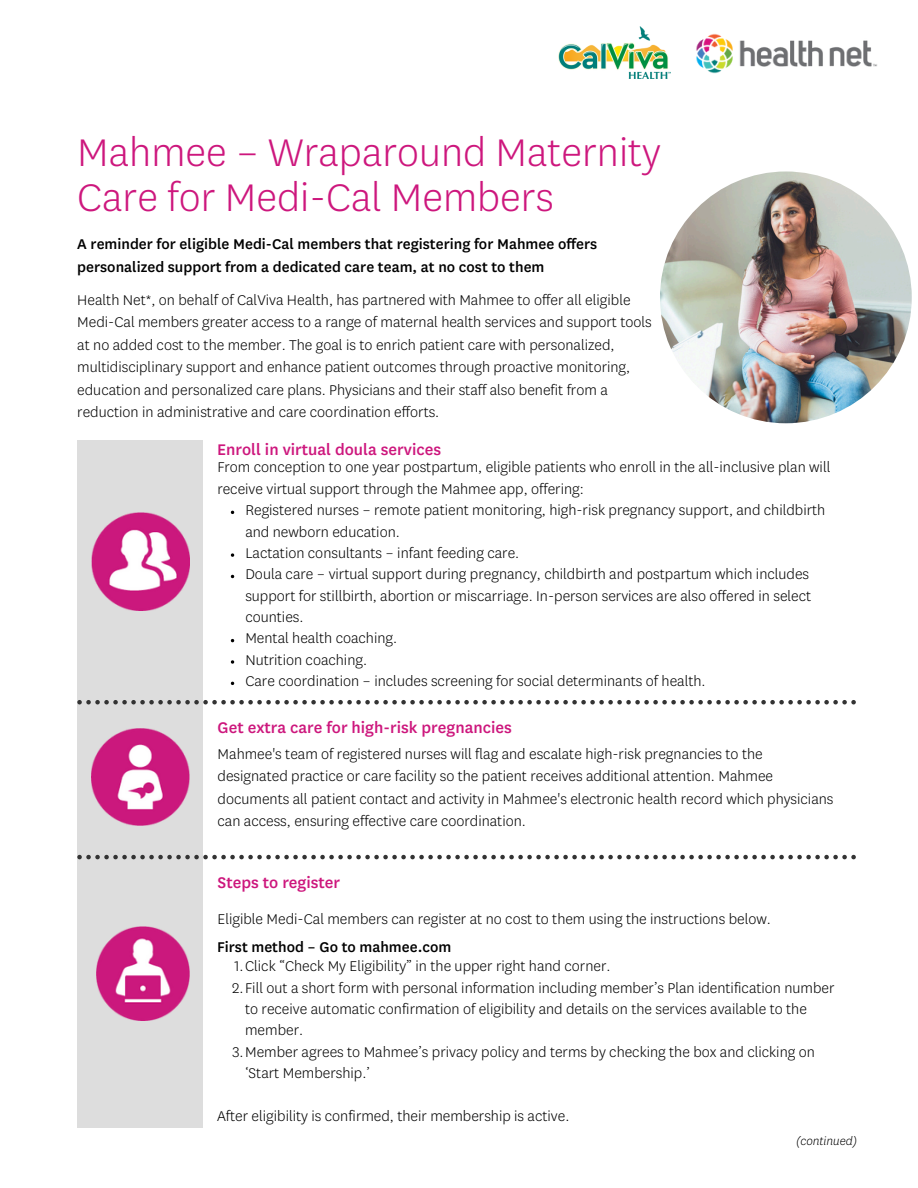
<style>
.page{position:relative;width:918px;height:1188px;background:#fff}
.page>*{position:absolute;margin:0;border:0;box-sizing:border-box;transform-origin:0 0}
.t1{font:300 45px/45px "Centene Sans";color:#cd177d}
.t2{font:500 18px "Centene Sans";color:#cd177d}
.t3{font:300 16.5px/22.5px "Centene Sans";color:#000}
.t4{font:500 16.5px/22.5px "Centene Sans";color:#000}
.t5{font:italic 300 13.5px "Centene Sans";color:#000}
</style>
<div class="page">
<img style="left:559px;top:26px;width:111px;height:52px">
<img style="left:696px;top:34px;width:181px;height:40px">
<img style="left:660px;top:171px;width:252px;height:252px;border-radius:50%">
<div style="left:77px;top:440px;width:126px;height:688px;background:#ddd"></div>
<svg style="left:77px;top:855px;width:779px;height:4px"></svg>
<img style="left:92px;top:728px;width:98px;height:98px">
<img style="left:91px;top:513px;width:98px;height:98px">
<svg style="left:231px;top:553px;width:3px;height:4px"></svg>
<svg style="left:231px;top:660px;width:3px;height:4px"></svg>
<svg style="left:77px;top:700px;width:779px;height:4px"></svg>
<img style="left:96px;top:927px;width:93px;height:93px">
<h1 class="t1" style="left:77px;top:131px;width:585px">Mahmee – Wraparound Maternity<br>Care for Medi-Cal Members</h1>
<p class="t4" style="left:77px;top:234px;width:521px">A reminder for eligible Medi-Cal members that registering for Mahmee offers personalized support from a dedicated care team, at no cost to them</p>
<p class="t3" style="left:77px;top:289px;width:576px">Health Net*, on behalf of CalViva Health, has partnered with Mahmee to offer all eligible Medi-Cal members greater access to a range of maternal health services and support tools at no added cost to the member. The goal is to enrich patient care with personalized, multidisciplinary support and enhance patient outcomes through proactive monitoring, education and personalized care plans. Physicians and their staff also benefit from a reduction in administrative and care coordination efforts.</p>
<h2 class="t2" style="left:217px;top:441px;width:225px">Enroll in virtual doula services</h2>
<p class="t3" style="left:217px;top:458px;width:615px;line-height:21.3px">From conception to one year postpartum, eligible patients who enroll in the all-inclusive plan will receive virtual support through the Mahmee app, offering:</p>
<p class="t3" style="left:245px;top:500px;width:581px;line-height:21.3px">Registered nurses – remote patient monitoring, high-risk pregnancy support, and childbirth and newborn education.</p>
<p class="t3" style="left:245px;top:542px;width:275px">Lactation consultants – infant feeding care.</p>
<p class="t3" style="left:245px;top:564px;width:567px;line-height:21.3px">Doula care – virtual support during pregnancy, childbirth and postpartum which includes support for stillbirth, abortion or miscarriage. In-person services are also offered in select counties.</p>
<p class="t3" style="left:245px;top:628px;width:153px">Mental health coaching.</p>
<p class="t3" style="left:245px;top:649px;width:123px">Nutrition coaching.</p>
<p class="t3" style="left:245px;top:671px;width:462px">Care coordination – includes screening for social determinants of health.</p>
<h2 class="t2" style="left:218px;top:720px;width:296px">Get extra care for high-risk pregnancies</h2>
<p class="t3" style="left:218px;top:744px;width:617px">Mahmee's team of registered nurses will flag and escalate high-risk pregnancies to the designated practice or care facility so the patient receives additional attention. Mahmee documents all patient contact and activity in Mahmee's electronic health record which physicians can access, ensuring effective care coordination.</p>
<h2 class="t2" style="left:218px;top:874px;width:124px">Steps to register</h2>
<p class="t3" style="left:218px;top:908px;width:555px">Eligible Medi-Cal members can register at no cost to them using the instructions below.</p>
<h3 class="t4" style="left:217px;top:936px;width:236px">First method – Go to mahmee.com</h3>
<p class="t3" style="left:234px;top:956px;width:378px">1. Click “Check My Eligibility” in the upper right hand corner.</p>
<p class="t3" style="left:245px;top:978px;width:591px;line-height:21.3px;text-indent:-13px">2. Fill out a short form with personal information including member’s Plan identification number to receive automatic confirmation of eligibility and details on the services available to the member.</p>
<p class="t3" style="left:245px;top:1042px;width:571px;line-height:21.3px;text-indent:-13px">3. Member agrees to Mahmee’s privacy policy and terms by checking the box and clicking on ‘Start Membership.’</p>
<p class="t3" style="left:217px;top:1105px;width:354px">After eligibility is confirmed, their membership is active.</p>
<p class="t5" style="left:796px;top:1135px;width:62px">(continued)</p>
</div>
